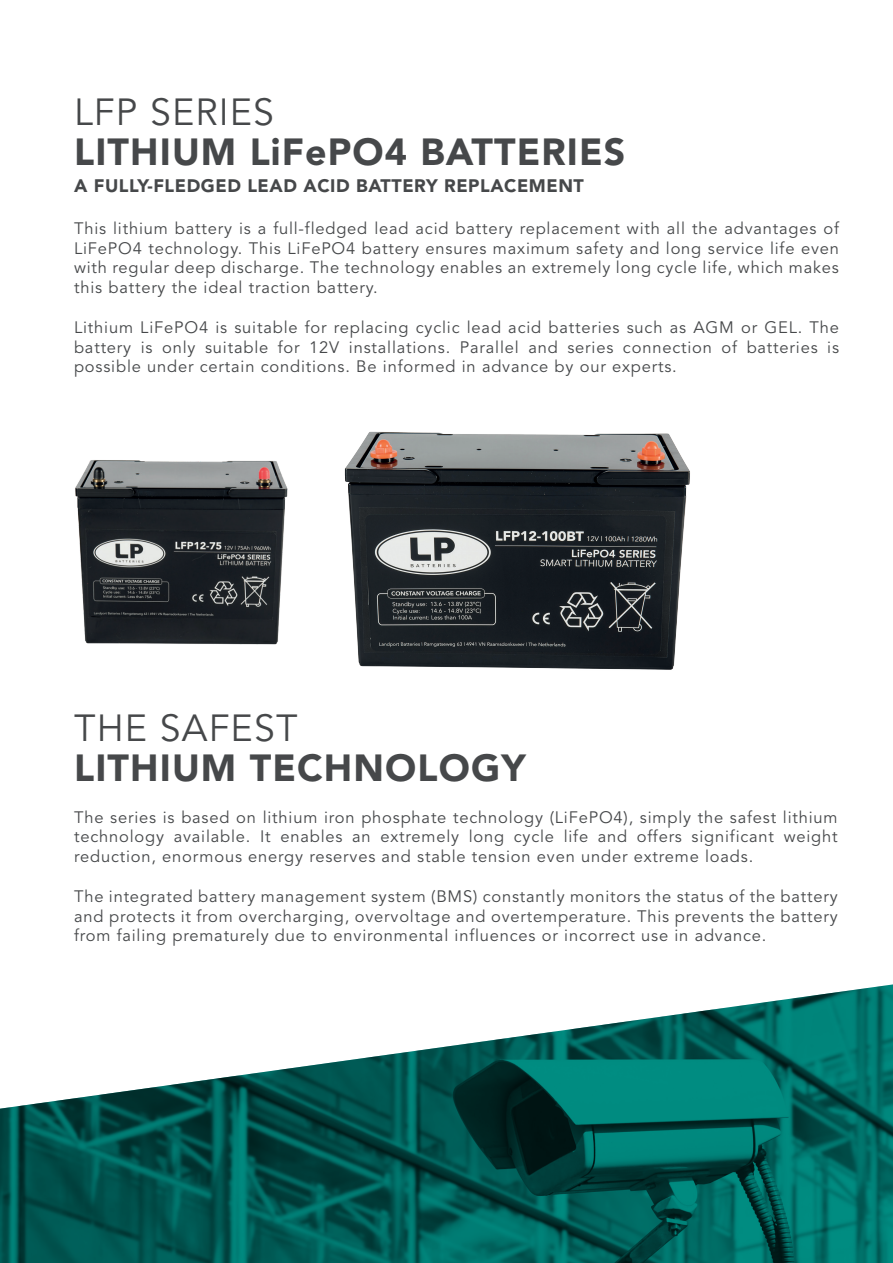
<style>
.page{position:relative;width:893px;height:1263px;background:#fff}
.page>*{position:absolute;margin:0;border:0;box-sizing:border-box;transform-origin:0 0}
.t1{font:900 37.5px "Avenir";letter-spacing:.03em;color:#46484a}
.t2{font:37.5px "Avenir";letter-spacing:.03em;color:#46484a}
.t3{font:900 18px "Avenir";letter-spacing:.03em;color:#46484a}
.t4{font:16.5px/19.8px "Avenir";letter-spacing:.05em;color:#46484a;text-align:justify}
</style>
<div class="page">
<img style="left:344px;top:431px;width:346px;height:239px">
<img style="left:0;top:984px;width:893px;height:279px">
<img style="left:75px;top:460px;width:213px;height:185px">
<h1 class="t2" style="left:74px;top:90px;width:201px">LFP SERIES</h1>
<h1 class="t1" style="left:74px;top:130px;width:553px">LITHIUM LiFePO4 BATTERIES</h1>
<p class="t3" style="left:74px;top:175px;width:511px">A FULLY-FLEDGED LEAD ACID BATTERY REPLACEMENT</p>
<p class="t4" style="left:74px;top:219px;width:766px">This lithium battery is a full-fledged lead acid battery replacement with all the advantages of LiFePO4 technology. This LiFePO4 battery ensures maximum safety and long service life even with regular deep discharge. The technology enables an extremely long cycle life, which makes this battery the ideal traction battery.</p>
<p class="t4" style="left:74px;top:318px;width:766px">Lithium LiFePO4 is suitable for replacing cyclic lead acid batteries such as AGM or GEL. The battery is only suitable for 12V installations. Parallel and series connection of batteries is possible under certain conditions. Be informed in advance by our experts.</p>
<h1 class="t2" style="left:74px;top:706px;width:225px">THE SAFEST</h1>
<h1 class="t1" style="left:74px;top:745px;width:453px">LITHIUM TECHNOLOGY</h1>
<p class="t4" style="left:74px;top:807px;width:765px">The series is based on lithium iron phosphate technology (LiFePO4), simply the safest lithium technology available. It enables an extremely long cycle life and offers significant weight reduction, enormous energy reserves and stable tension even under extreme loads.</p>
<p class="t4" style="left:74px;top:887px;width:765px">The integrated battery management system (BMS) constantly monitors the status of the battery and protects it from overcharging, overvoltage and overtemperature. This prevents the battery from failing prematurely due to environmental influences or incorrect use in advance.</p>
</div>
